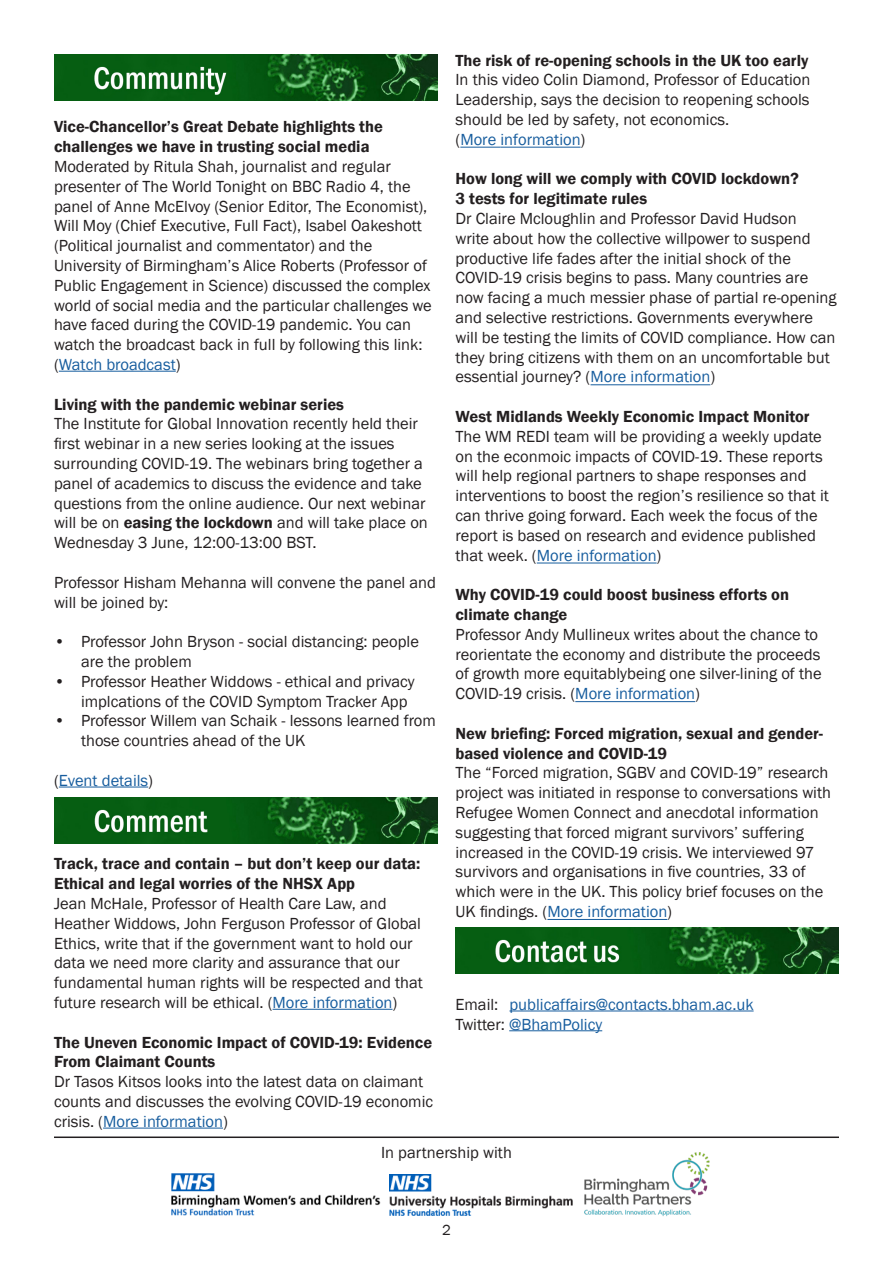
<style>
.page{position:relative;width:893px;height:1263px;background:#fff}
.page>*{position:absolute;margin:0;border:0;box-sizing:border-box;transform-origin:0 0}
.t1{font:16.5px/19.8px "Franklin Gothic";color:#231f20}
.t2{font:600 16.5px/19.8px "Franklin Gothic";color:#231f20}
.t3{font:16.5px "Franklin Gothic";color:#175d9e}
.t4{font:15px "Franklin Gothic";color:#231f20}
.s1{color:#175d9e}
.s2{font-weight:600}
.s3{color:#231f20}
</style>
<div class="page">
<img style="left:54px;top:55px;width:383px;height:46px">
<img style="left:54px;top:797px;width:383px;height:46px">
<img style="left:455px;top:927px;width:384px;height:46px">
<img style="left:572px;top:1152px;width:138px;height:64px">
<img style="left:389px;top:1174px;width:183px;height:41px">
<img style="left:171px;top:1174px;width:209px;height:41px">
<hr style="left:54px;top:1136px;width:785px;height:2px;background:#231f20">
<hr style="left:59px;top:371px;width:117px;height:1px;background:#175d9e">
<hr style="left:59px;top:787px;width:89px;height:1px;background:#175d9e">
<hr style="left:509px;top:1010px;width:245px;height:1px;background:#175d9e">
<hr style="left:509px;top:1030px;width:93px;height:1px;background:#175d9e">
<hr style="left:273px;top:1009px;width:119px;height:1px;background:#175d9e">
<hr style="left:103px;top:1128px;width:120px;height:1px;background:#175d9e">
<hr style="left:460px;top:147px;width:40px;height:1px;background:#175d9e">
<hr style="left:500px;top:147px;width:81px;height:1px;background:#175d9e">
<hr style="left:590px;top:384px;width:120px;height:1px;background:#175d9e">
<hr style="left:537px;top:563px;width:120px;height:1px;background:#175d9e">
<hr style="left:575px;top:701px;width:120px;height:1px;background:#175d9e">
<hr style="left:547px;top:919px;width:120px;height:1px;background:#175d9e">
<p class="t2" style="left:54px;top:117px;width:330px">Vice-Chancellor’s Great Debate highlights the challenges we have in trusting social media</p>
<p class="t1" style="left:54px;top:157px;width:379px">Moderated by Ritula Shah, journalist and regular presenter of The World Tonight on BBC Radio 4, the panel of Anne McElvoy (Senior Editor, The Economist), Will Moy (Chief Executive, Full Fact), Isabel Oakeshott (Political journalist and commentator) and the University of Birmingham’s Alice Roberts (Professor of Public Engagement in Science) discussed the complex world of social media and the particular challenges we have faced during the COVID-19 pandemic. You can watch the broadcast back in full by following this link: (<span class="s1">Watch broadcast</span>)</p>
<p class="t2" style="left:54px;top:394px;width:291px">Living with the pandemic webinar series</p>
<p class="t1" style="left:54px;top:414px;width:375px">The Institute for Global Innovation recently held their first webinar in a new series looking at the issues surrounding COVID-19. The webinars bring together a panel of academics to discuss the evidence and take questions from the online audience. Our next webinar will be on <span class="s2">easing the lockdown</span> and will take place on Wednesday 3 June, 12:00-13:00 BST.</p>
<p class="t1" style="left:54px;top:573px;width:384px">Professor Hisham Mehanna will convene the panel and will be joined by:</p>
<p class="t1" style="left:81px;top:632px;width:339px;text-indent:-27px">• Professor John Bryson - social distancing: people are the problem</p>
<p class="t1" style="left:81px;top:672px;width:335px;text-indent:-27px">• Professor Heather Widdows - ethical and privacy implcations of the COVID Symptom Tracker App</p>
<p class="t1" style="left:81px;top:711px;width:356px;text-indent:-27px">• Professor Willem van Schaik - lessons learned from those countries ahead of the UK</p>
<p class="t3" style="left:54px;top:770px;width:101px"><span class="s3">(</span>Event details<span class="s3">)</span></p>
<p class="t2" style="left:54px;top:854px;width:368px">Track, trace and contain – but don’t keep our data:<br>Ethical and legal worries of the NHSX App</p>
<p class="t1" style="left:54px;top:894px;width:370px">Jean McHale, Professor of Health Care Law, and Heather Widdows, John Ferguson Professor of Global Ethics, write that if the government want to hold our data we need more clarity and assurance that our fundamental human rights will be respected and that future research will be ethical. (<span class="s1">More information</span>)</p>
<p class="t2" style="left:54px;top:1032px;width:380px">The Uneven Economic Impact of COVID-19: Evidence<br>From Claimant Counts</p>
<p class="t1" style="left:54px;top:1072px;width:381px">Dr Tasos Kitsos looks into the latest data on claimant counts and discusses the evolving COVID-19 economic crisis. (<span class="s1">More information</span>)</p>
<p class="t1" style="left:455px;top:51px;width:356px"><span class="s2">The risk of re-opening schools in the UK too early </span>In this video Colin Diamond, Professor of Education Leadership, says the decision to reopening schools should be led by safety, not economics.<br>(<span class="s1">More information</span>)</p>
<p class="t1" style="left:455px;top:169px;width:383px"><span class="s2">How long will we comply with COVID lockdown?<br>3 tests for legitimate rules<br></span>Dr Claire Mcloughlin and Professor David Hudson<br>write about how the collective willpower to suspend productive life fades after the initial shock of the COVID-19 crisis begins to pass. Many countries are now facing a much messier phase of partial re-opening and selective restrictions. Governments everywhere will be testing the limits of COVID compliance. How can they bring citizens with them on an uncomfortable but essential journey? (<span class="s1">More information</span>)</p>
<p class="t1" style="left:455px;top:407px;width:375px"><span class="s2">West Midlands Weekly Economic Impact Monitor </span>The WM REDI team will be providing a weekly update on the econmoic impacts of COVID-19. These reports will help regional partners to shape responses and interventions to boost the region’s resilience so that it can thrive going forward. Each week the focus of the report is based on research and evidence published that week. (<span class="s1">More information</span>)</p>
<p class="t1" style="left:455px;top:585px;width:368px"><span class="s2">Why COVID-19 could boost business efforts on climate change<br></span>Professor Andy Mullineux writes about the chance to reorientate the economy and distribute the proceeds of growth more equitablybeing one silver-lining of the COVID-19 crisis. (<span class="s1">More information</span>)</p>
<p class="t1" style="left:455px;top:724px;width:377px"><span class="s2">New briefing: Forced migration, sexual and gender&shy;based violence and COVID-19<br></span>The “Forced migration, SGBV and COVID-19” research project was initiated in response to conversations with Refugee Women Connect and anecdotal information suggesting that forced migrant survivors’ suffering increased in the COVID-19 crisis. We interviewed 97 survivors and organisations in five countries, 33 of which were in the UK. This policy brief focuses on the UK findings. (<span class="s1">More information</span>)</p>
<p class="t1" style="left:455px;top:995px;width:44px">Email:</p>
<p class="t3" style="left:509px;top:994px;width:246px">publicaffairs@contacts.bham.ac.uk</p>
<p class="t3" style="left:455px;top:1014px;width:148px"><span class="s3">Twitter:</span> @BhamPolicy</p>
<p class="t1" style="left:381px;top:1143px;width:132px">In partnership with</p>
<p class="t4" style="left:442px;top:1221px;width:10px">2</p>
</div>
